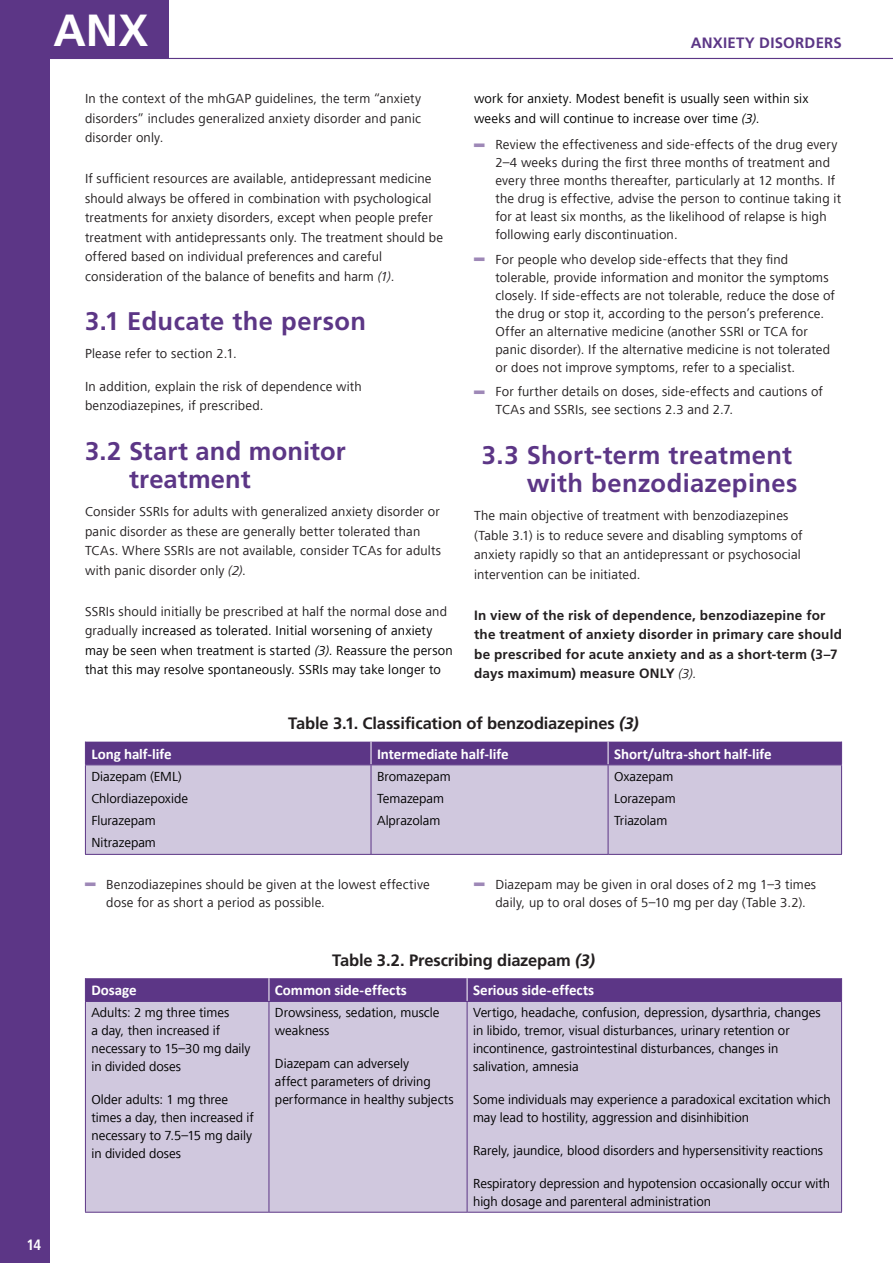
<style>
.page{position:relative;width:893px;height:1263px;background:#fff}
.page>*{position:absolute;margin:0;border:0;box-sizing:border-box;transform-origin:0 0}
.t1{font:700 45px "Frutiger LT Std";color:#fff}
.t2{font:700 37.5px "Frutiger Next LT";color:#9e88b7;scale:.56 1}
.sub_2_numbered_a__b{font:700 25.5px/28.5px "Frutiger LT Std";letter-spacing:.015em;color:#5c3686}
.t3{font:700 16.5px "Frutiger LT Std";letter-spacing:-.01em;color:#231f20}
.t4{font:700 15px "Calibri";letter-spacing:-.005em;color:#fff}
.t5{font:700 15px "Frutiger LT Std";letter-spacing:.015em;color:#5c3686}
.t6{font:700 condensed 15px "Frutiger LT Std";color:#fff}
.regular{font:13.5px/19.5px "Frutiger Next LT";letter-spacing:.015em;color:#231f20}
.regular-2{font:13.5px/18px "Frutiger Next LT";color:#000}
.regular-3{font:700 13.5px/19.5px "Frutiger LT Std";letter-spacing:.015em;color:#231f20}
.s1{font-style:italic}
.s2{color:#231f20}
.s3{font-family:"Frutiger Next LT";font-weight:400;font-style:italic}
</style>
<div class="page">
<div style="left:0;top:0;width:50px;height:1263px;background:#5c3686"></div>
<div style="left:49px;top:0;width:120px;height:59px;background:#5c3686"></div>
<hr style="left:36px;top:58px;width:857px;height:1px;background:#5c3686">
<div style="left:86px;top:765px;width:755px;height:89px;background:#d0c8de"></div>
<hr style="left:85px;top:765px;width:1px;height:89px;background:#5c3686">
<hr style="left:85px;top:854px;width:286px;height:1px;background:#5c3686">
<hr style="left:371px;top:765px;width:1px;height:89px;background:#5c3686">
<hr style="left:371px;top:854px;width:237px;height:1px;background:#5c3686">
<hr style="left:608px;top:765px;width:1px;height:89px;background:#5c3686">
<hr style="left:841px;top:765px;width:1px;height:89px;background:#5c3686">
<hr style="left:608px;top:854px;width:234px;height:1px;background:#5c3686">
<div style="left:85px;top:742px;width:757px;height:23px;background:#5c3686"></div>
<div style="left:86px;top:1002px;width:755px;height:210px;background:#d0c8de"></div>
<hr style="left:85px;top:1002px;width:1px;height:210px;background:#5c3686">
<hr style="left:85px;top:1001px;width:184px;height:1px;background:#5c3686">
<hr style="left:85px;top:1212px;width:184px;height:1px;background:#5c3686">
<hr style="left:269px;top:1002px;width:1px;height:210px;background:#5c3686">
<hr style="left:269px;top:1001px;width:198px;height:1px;background:#5c3686">
<hr style="left:269px;top:1212px;width:198px;height:1px;background:#5c3686">
<hr style="left:467px;top:1002px;width:1px;height:210px;background:#5c3686">
<hr style="left:467px;top:1001px;width:375px;height:1px;background:#5c3686">
<hr style="left:841px;top:1002px;width:1px;height:210px;background:#5c3686">
<hr style="left:467px;top:1212px;width:375px;height:1px;background:#5c3686">
<div style="left:85px;top:978px;width:757px;height:23px;background:#5c3686"></div>
<h1 class="t1" style="left:53px;top:4px;width:96px">ANX</h1>
<p class="t5" style="left:691px;top:34px;width:153px">ANXIETY DISORDERS</p>
<p class="t6" style="left:26px;top:1236px;width:17px">14</p>
<p class="regular" style="left:85px;top:89px;width:338px;text-align:justify">In the context of the mhGAP guidelines, the term “anxiety disorders” includes generalized anxiety disorder and panic disorder only.</p>
<p class="regular" style="left:85px;top:169px;width:360px">If sufficient resources are available, antidepressant medicine should always be offered in combination with psychological treatments for anxiety disorders, except when people prefer treatment with antidepressants only. The treatment should be offered based on individual preferences and careful consideration of the balance of benefits and harm <span class="s1">(1)</span>.</p>
<p class="sub_2_numbered_a__b" style="left:85px;top:307px;width:282px">3.1 Educate the person</p>
<p class="regular" style="left:85px;top:344px;width:153px">Please refer to section 2.1.</p>
<p class="regular" style="left:85px;top:376px;width:278px">In addition, explain the risk of dependence with benzodiazepines, if prescribed.</p>
<p class="sub_2_numbered_a__b" style="left:129px;top:437px;width:218px;text-indent:-44px">3.2 Start and monitor treatment</p>
<p class="regular" style="left:85px;top:502px;width:358px">Consider SSRIs for adults with generalized anxiety disorder or panic disorder as these are generally better tolerated than TCAs. Where SSRIs are not available, consider TCAs for adults with panic disorder only <span class="s1">(2)</span>.</p>
<p class="regular-2" style="left:85px;top:601px;width:369px;line-height:19.5px"><span class="s2">SSRIs should initially be prescribed at half the normal dose and gradually</span> increased as tolerated. Initial worsening of anxiety may be seen when treatment is started <span class="s1">(3)</span>. Reassure the person that this may resolve spontaneously. SSRIs may take longer to</p>
<p class="regular-2" style="left:474px;top:89px;width:336px;line-height:19.5px">work for anxiety. Modest benefit is usually seen within six weeks and will continue to increase over time <span class="s1">(3)</span>.</p>
<p class="t2" style="left:474px;top:123px;width:20px">–</p>
<p class="regular" style="left:495px;top:136px;width:347px;line-height:18px">Review the effectiveness and side-effects of the drug every 2–4 weeks during the first three months of treatment and every three months thereafter, particularly at 12 months. If the drug is effective, advise the person to continue taking it for at least six months, as the likelihood of relapse is high following early discontinuation.</p>
<p class="t2" style="left:474px;top:238px;width:20px">–</p>
<p class="regular" style="left:495px;top:250px;width:341px;line-height:18px">For people who develop side-effects that they find tolerable, provide information and monitor the symptoms closely. If side-effects are not tolerable, reduce the dose of the drug or stop it, according to the person’s preference.<br>Offer an alternative medicine (another SSRI or TCA for panic disorder). If the alternative medicine is not tolerated or does not improve symptoms, refer to a specialist.</p>
<p class="t2" style="left:474px;top:370px;width:20px">–</p>
<p class="regular" style="left:495px;top:383px;width:329px;line-height:18px">For further details on doses, side-effects and cautions of<br>TCAs and SSRIs, see sections 2.3 and 2.7.</p>
<p class="sub_2_numbered_a__b" style="left:482px;top:441px;width:317px;text-align:right">3.3 Short-term treatment with benzodiazepines</p>
<p class="regular" style="left:474px;top:506px;width:330px">The main objective of treatment with benzodiazepines (Table 3.1) is to reduce severe and disabling symptoms of anxiety rapidly so that an antidepressant or psychosocial intervention can be initiated.</p>
<p class="regular-3" style="left:474px;top:605px;width:369px">In view of the risk of dependence, benzodiazepine for the treatment of anxiety disorder in primary care should be prescribed for acute anxiety and as a short-term (3–7 days maximum) measure ONLY <span class="s3">(3).</span></p>
<p class="t3" style="left:288px;top:713px;width:352px">Table 3.1. Classification of benzodiazepines <span class="s1">(3)</span></p>
<p class="t4" style="left:91px;top:744px;width:82px">Long half-life</p>
<p class="t4" style="left:377px;top:744px;width:133px">Intermediate half-life</p>
<p class="t4" style="left:614px;top:744px;width:159px">Short/ultra-short half-life</p>
<p class="regular-2" style="left:91px;top:767px;width:92px">Diazepam (EML)</p>
<p class="regular-2" style="left:91px;top:789px;width:98px">Chlordiazepoxide</p>
<p class="regular-2" style="left:91px;top:812px;width:66px">Flurazepam</p>
<p class="regular-2" style="left:91px;top:834px;width:66px">Nitrazepam</p>
<p class="regular-2" style="left:614px;top:767px;width:61px">Oxazepam</p>
<p class="regular-2" style="left:614px;top:789px;width:63px">Lorazepam</p>
<p class="regular-2" style="left:614px;top:812px;width:55px">Triazolam</p>
<p class="regular-2" style="left:377px;top:767px;width:75px">Bromazepam</p>
<p class="regular-2" style="left:377px;top:789px;width:69px">Temazepam</p>
<p class="regular-2" style="left:377px;top:812px;width:65px">Alprazolam</p>
<p class="t2" style="left:85px;top:863px;width:20px">–</p>
<p class="regular" style="left:106px;top:875px;width:325px;line-height:18px">Benzodiazepines should be given at the lowest effective dose for as short a period as possible.</p>
<p class="t2" style="left:474px;top:863px;width:20px">–</p>
<p class="regular" style="left:495px;top:875px;width:322px;line-height:18px">Diazepam may be given in oral doses of 2 mg 1–3 times daily, up to oral doses of 5–10 mg per day (Table 3.2).</p>
<p class="t3" style="left:332px;top:951px;width:264px">Table 3.2. Prescribing diazepam <span class="s1">(3)</span></p>
<p class="t4" style="left:91px;top:981px;width:47px">Dosage</p>
<p class="t4" style="left:275px;top:981px;width:133px">Common side-effects</p>
<p class="t4" style="left:473px;top:981px;width:123px">Serious side-effects</p>
<p class="regular-2" style="left:91px;top:1004px;width:161px">Adults: 2 mg three times<br>a day, then increased if necessary to 15–30 mg daily in divided doses</p>
<p class="regular-2" style="left:91px;top:1091px;width:164px">Older adults: 1 mg three times a day, then increased if necessary to 7.5–15 mg daily in divided doses</p>
<p class="regular-2" style="left:473px;top:1004px;width:349px">Vertigo, headache, confusion, depression, dysarthria, changes in libido, tremor, visual disturbances, urinary retention or incontinence, gastrointestinal disturbances, changes in salivation, amnesia</p>
<p class="regular-2" style="left:473px;top:1091px;width:359px">Some individuals may experience a paradoxical excitation which may lead to hostility, aggression and disinhibition</p>
<p class="regular-2" style="left:473px;top:1142px;width:352px">Rarely, jaundice, blood disorders and hypersensitivity reactions</p>
<p class="regular-2" style="left:473px;top:1175px;width:359px">Respiratory depression and hypotension occasionally occur with high dosage and parenteral administration</p>
<p class="regular-2" style="left:275px;top:1004px;width:166px">Drowsiness, sedation, muscle weakness</p>
<p class="regular-2" style="left:275px;top:1055px;width:180px">Diazepam can adversely<br>affect parameters of driving performance in healthy subjects</p>
</div>
